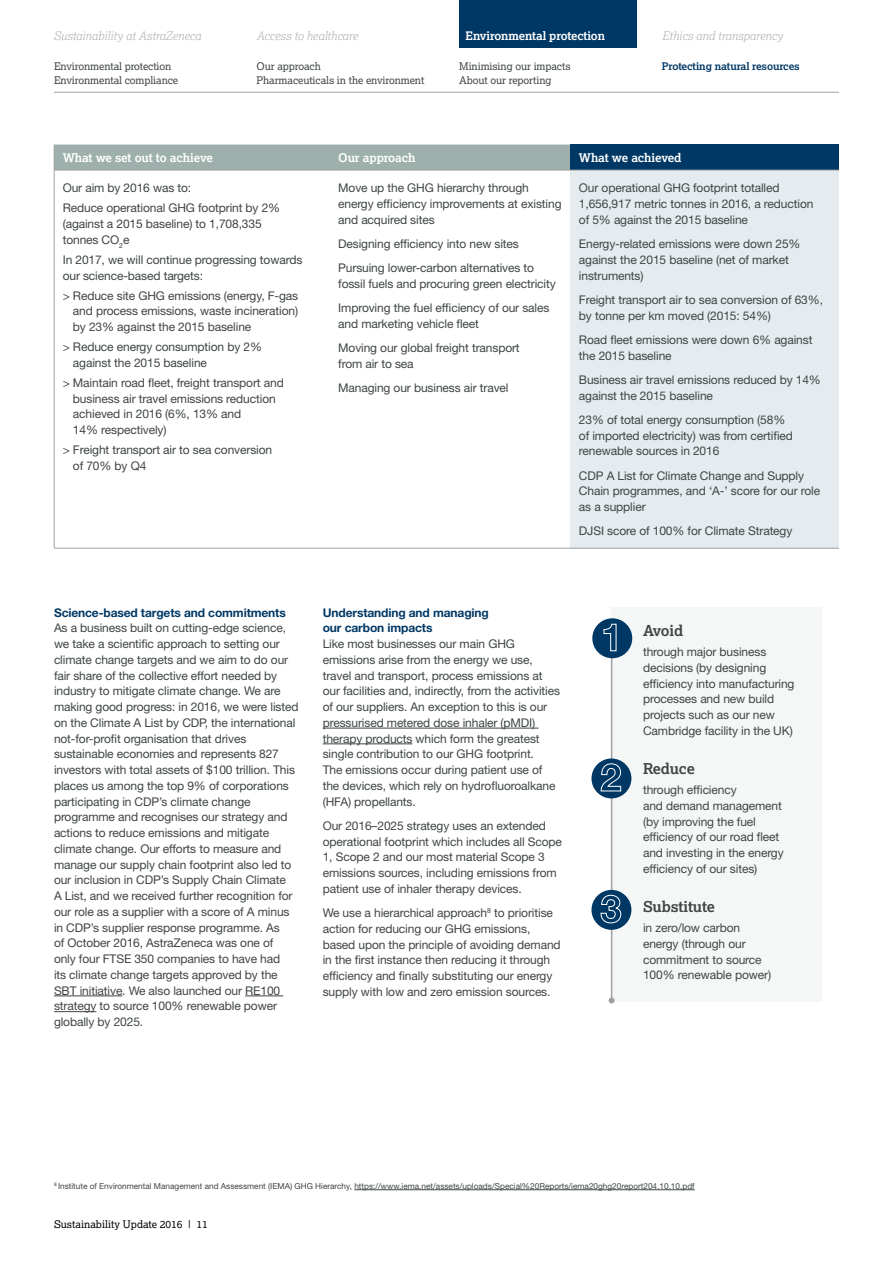
<style>
.page{position:relative;width:893px;height:1263px;background:#fff}
.page>*{position:absolute;margin:0;border:0;box-sizing:border-box;transform-origin:0 0}
.t1{font:700 15px "Lexia";letter-spacing:-.01em;color:#3f4444}
.t2{font:12px/15.8px "Helvetica Neue";letter-spacing:-.01em;color:#3f4444}
.t3{font:700 12px/15.8px "Helvetica Neue";letter-spacing:-.01em;color:#003865}
.t4{font:700 12px "Lexia";letter-spacing:-.01em;color:#fff}
.t5{font:italic 300 11.85px "Lexia";letter-spacing:-.01em;color:#b2b4b4}
.t6{font:700 11.85px "Lexia";letter-spacing:-.01em;color:#fff}
.t7{font:10.5px "Lexia";letter-spacing:-.01em;color:#3f4444}
.t8{font:10.5px "Lexia";color:#000}
.t9{font:700 10.5px "Lexia";letter-spacing:-.01em;color:#003865}
.t10{font:8.25px "Helvetica Neue";color:#3f4444}
</style>
<div class="page">
<div style="left:570px;top:145px;width:269px;height:25px;background:#003865"></div>
<div style="left:570px;top:170px;width:269px;height:378px;background:#e6ebf0"></div>
<hr style="left:54px;top:170px;width:276px;height:1px;background:#9fa1a1">
<hr style="left:330px;top:170px;width:240px;height:1px;background:#9fa1a1">
<hr style="left:570px;top:170px;width:269px;height:1px;background:#9fa1a1">
<hr style="left:54px;top:548px;width:276px;height:1px;background:#9fa1a1">
<hr style="left:330px;top:548px;width:240px;height:1px;background:#9fa1a1">
<hr style="left:570px;top:548px;width:269px;height:1px;background:#9fa1a1">
<hr style="left:54px;top:170px;width:1px;height:378px;background:#9fa1a1">
<div style="left:54px;top:145px;width:516px;height:25px;background:#9db0ac"></div>
<div style="left:459px;top:0;width:178px;height:48px;background:#003865"></div>
<hr style="left:54px;top:92px;width:785px;height:1px;background:#9fa1a1">
<hr style="left:54px;top:995px;width:68px;height:1px;background:#3f4444">
<hr style="left:245px;top:995px;width:38px;height:1px;background:#3f4444">
<hr style="left:54px;top:1011px;width:42px;height:1px;background:#3f4444">
<hr style="left:323px;top:728px;width:215px;height:1px;background:#3f4444">
<hr style="left:323px;top:743px;width:89px;height:1px;background:#3f4444">
<div style="left:611px;top:607px;width:211px;height:394px;background:#f5f7f7"></div>
<hr style="left:611px;top:636px;width:1px;height:364px;background:#9fa1a1">
<svg style="left:609px;top:997px;width:6px;height:6px"></svg>
<div style="left:592px;top:618px;width:40px;height:40px;background:#003865;border-radius:50%"></div>
<svg style="left:603px;top:623px;width:14px;height:29px"></svg>
<div style="left:591px;top:758px;width:40px;height:40px;background:#003865;border-radius:50%"></div>
<svg style="left:600px;top:763px;width:21px;height:29px"></svg>
<div style="left:591px;top:890px;width:40px;height:40px;background:#003865;border-radius:50%"></div>
<svg style="left:600px;top:894px;width:22px;height:30px"></svg>
<hr style="left:354px;top:1189px;width:341px;height:1px;background:#3f4444">
<p class="t5" style="left:54px;top:28px;width:149px">Sustainability at AstraZeneca</p>
<p class="t5" style="left:257px;top:28px;width:103px">Access to healthcare</p>
<p class="t6" style="left:466px;top:28px;width:141px">Environmental protection</p>
<p class="t5" style="left:662px;top:28px;width:122px">Ethics and transparency</p>
<p class="t7" style="left:54px;top:59px;width:119px">Environmental protection</p>
<p class="t7" style="left:54px;top:74px;width:126px">Environmental compliance</p>
<p class="t7" style="left:257px;top:59px;width:66px">Our approach</p>
<p class="t7" style="left:257px;top:74px;width:169px">Pharmaceuticals in the environment</p>
<p class="t9" style="left:662px;top:59px;width:139px">Protecting natural resources</p>
<p class="t7" style="left:459px;top:59px;width:113px">Minimising our impacts</p>
<p class="t7" style="left:459px;top:74px;width:94px">About our reporting</p>
<p class="t4" style="left:63px;top:150px;width:152px">What we set out to achieve</p>
<p class="t4" style="left:338px;top:150px;width:79px">Our approach</p>
<p class="t4" style="left:579px;top:150px;width:104px">What we achieved</p>
<p class="t2" style="left:63px;top:180px;width:130px">Our aim by 2016 was to:</p>
<p class="t2" style="left:63px;top:200px;width:219px">Reduce operational GHG footprint by 2% (against a 2015 baseline) to 1,708,335 tonnes CO<sub>2</sub>e</p>
<p class="t2" style="left:63px;top:251px;width:241px">In 2017, we will continue progressing towards our science-based targets:</p>
<p class="t2" style="left:73px;top:287px;width:227px;text-align:justify;text-indent:-10px">&gt; Reduce site GHG emissions (energy, F-gas and process emissions, waste incineration) by 23% against the 2015 baseline</p>
<p class="t2" style="left:73px;top:339px;width:191px;text-indent:-10px">&gt; Reduce energy consumption by 2% against the 2015 baseline</p>
<p class="t2" style="left:73px;top:374px;width:212px;text-indent:-10px">&gt; Maintain road fleet, freight transport and business air travel emissions reduction achieved in 2016 (6%, 13% and<br>14% respectively)</p>
<p class="t2" style="left:73px;top:442px;width:201px;text-indent:-10px">&gt; Freight transport air to sea conversion of 70% by Q4</p>
<p class="t2" style="left:338px;top:180px;width:225px">Move up the GHG hierarchy through energy efficiency improvements at existing and acquired sites</p>
<p class="t2" style="left:338px;top:236px;width:182px">Designing efficiency into new sites</p>
<p class="t2" style="left:338px;top:260px;width:219px">Pursuing lower-carbon alternatives to fossil fuels and procuring green electricity</p>
<p class="t2" style="left:338px;top:300px;width:213px">Improving the fuel efficiency of our sales and marketing vehicle fleet</p>
<p class="t2" style="left:338px;top:340px;width:183px">Moving our global freight transport from air to sea</p>
<p class="t2" style="left:338px;top:380px;width:172px">Managing our business air travel</p>
<p class="t2" style="left:579px;top:180px;width:236px">Our operational GHG footprint totalled<br>1,656,917 metric tonnes in 2016, a reduction of 5% against the 2015 baseline</p>
<p class="t2" style="left:579px;top:236px;width:223px">Energy-related emissions were down 25% against the 2015 baseline (net of market instruments)</p>
<p class="t2" style="left:579px;top:291px;width:246px">Freight transport air to sea conversion of 63%, by tonne per km moved (2015: 54%)</p>
<p class="t2" style="left:579px;top:331px;width:235px">Road fleet emissions were down 6% against the 2015 baseline</p>
<p class="t2" style="left:579px;top:372px;width:244px">Business air travel emissions reduced by 14% against the 2015 baseline</p>
<p class="t2" style="left:579px;top:412px;width:215px">23% of total energy consumption (58% of imported electricity) was from certified renewable sources in 2016</p>
<p class="t2" style="left:579px;top:467px;width:243px">CDP A List for Climate Change and Supply<br>Chain programmes, and ‘A-’ score for our role as a supplier</p>
<p class="t2" style="left:579px;top:523px;width:215px">DJSI score of 100% for Climate Strategy</p>
<p class="t3" style="left:54px;top:604px;width:233px">Science-based targets and commitments</p>
<p class="t2" style="left:54px;top:620px;width:246px">As a business built on cutting-edge science, we take a scientific approach to setting our climate change targets and we aim to do our fair share of the collective effort needed by industry to mitigate climate change. We are making good progress: in 2016, we were listed on the Climate A List by CDP, the international not-for-profit organisation that drives sustainable economies and represents 827 investors with total assets of $100 trillion. This places us among the top 9% of corporations participating in CDP’s climate change programme and recognises our strategy and actions to reduce emissions and mitigate climate change. Our efforts to measure and manage our supply chain footprint also led to our inclusion in CDP’s Supply Chain Climate<br>A List, and we received further recognition for our role as a supplier with a score of A minus in CDP’s supplier response programme. As<br>of October 2016, AstraZeneca was one of<br>only four FTSE 350 companies to have had<br>its climate change targets approved by the SBT initiative. We also launched our RE100 strategy to source 100% renewable power globally by 2025.</p>
<p class="t3" style="left:323px;top:604px;width:168px">Understanding and managing our carbon impacts</p>
<p class="t2" style="left:323px;top:636px;width:239px">Like most businesses our main GHG emissions arise from the energy we use, travel and transport, process emissions at our facilities and, indirectly, from the activities of our suppliers. An exception to this is our pressurised metered dose inhaler (pMDI) therapy products which form the greatest single contribution to our GHG footprint.<br>The emissions occur during patient use of the devices, which rely on hydrofluoroalkane (HFA) propellants.</p>
<p class="t2" style="left:323px;top:817px;width:241px">Our 2016–2025 strategy uses an extended operational footprint which includes all Scope 1, Scope 2 and our most material Scope 3 emissions sources, including emissions from patient use of inhaler therapy devices.</p>
<p class="t2" style="left:323px;top:905px;width:239px">We use a hierarchical approach<sup>8</sup> to prioritise action for reducing our GHG emissions, based upon the principle of avoiding demand in the first instance then reducing it through efficiency and finally substituting our energy supply with low and zero emission sources.</p>
<p class="t1" style="left:643px;top:621px;width:42px">Avoid</p>
<p class="t2" style="left:643px;top:644px;width:153px">through major business decisions (by designing efficiency into manufacturing processes and new build projects such as our new<br>Cambridge facility in the UK)</p>
<p class="t1" style="left:643px;top:759px;width:53px">Reduce</p>
<p class="t2" style="left:643px;top:782px;width:142px">through efficiency<br>and demand management (by improving the fuel efficiency of our road fleet and investing in the energy efficiency of our sites)</p>
<p class="t1" style="left:643px;top:897px;width:73px">Substitute</p>
<p class="t2" style="left:643px;top:920px;width:130px">in zero/low carbon energy (through our commitment to source<br>100% renewable power)</p>
<p class="t10" style="left:54px;top:1181px;width:642px"><sup>8</sup> Institute of Environmental Management and Assessment (IEMA) GHG Hierarchy, https://www.iema.net/assets/uploads/Special%20Reports/iema20ghg20report204.10.10.pdf</p>
<p class="t8" style="left:54px;top:1218px;width:155px">Sustainability Update 2016 | 11</p>
</div>
